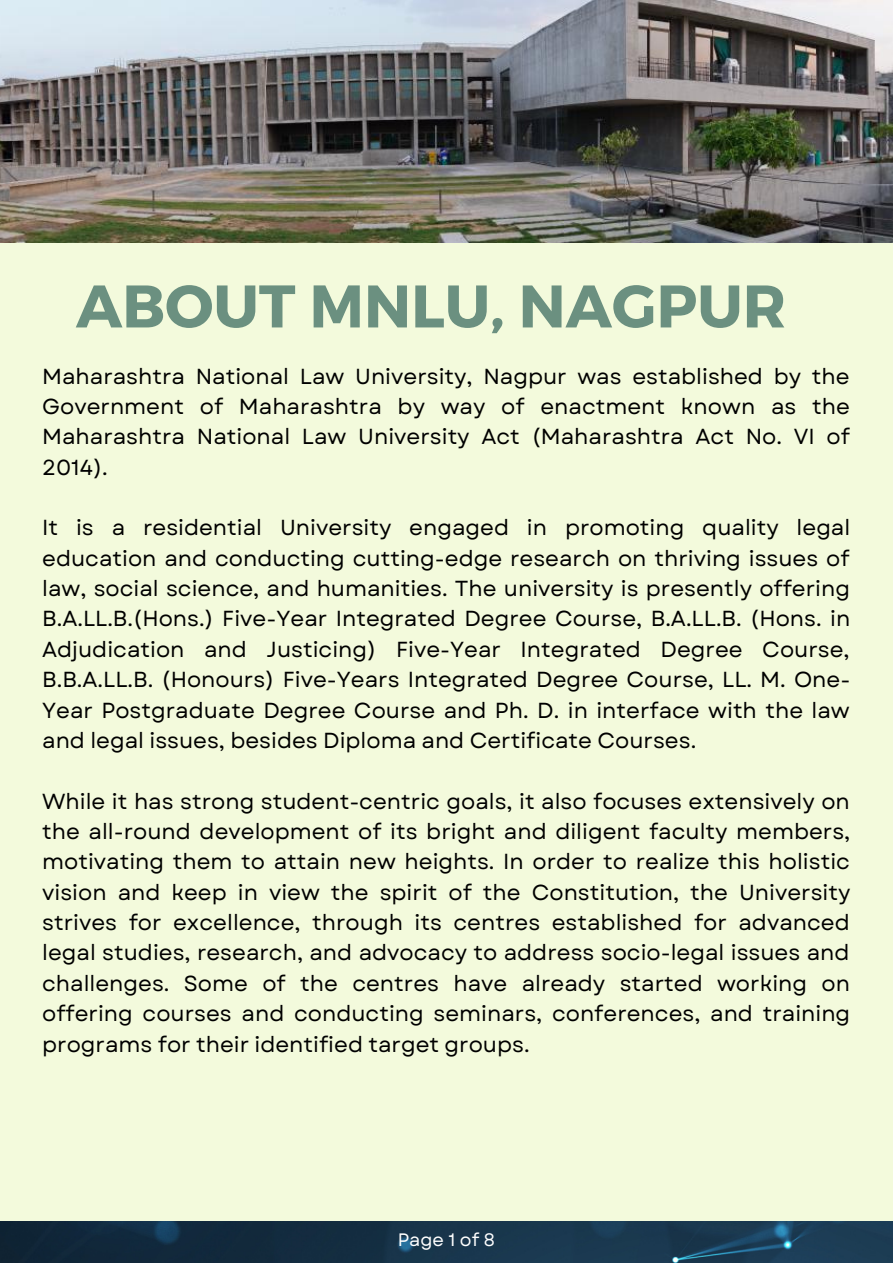
<style>
.page{position:relative;width:893px;height:1264px;background:#fff}
.page>*{position:absolute;margin:0;border:0;box-sizing:border-box;transform-origin:0 0}
.t1{font:700 60px "Montserrat";color:#6b9080}
.t2{font:21.75px/30.3px "Garet";color:#000;text-align:justify}
.t3{font:18px "Garet";color:#fff}
</style>
<div class="page">
<img style="left:0;top:1220px;width:892px;height:42px">
<div style="left:0;top:0;width:892px;height:1220px;background:#f3fadc"></div>
<img style="left:0;top:0;width:892px;height:243px">
<h1 class="t1" style="left:76px;top:267px;width:711px">ABOUT MNLU, NAGPUR</h1>
<p class="t2" style="left:42px;top:361px;width:809px">Maharashtra National Law University, Nagpur was established by the Government of Maharashtra by way of enactment known as the Maharashtra National Law University Act (Maharashtra Act No. VI of 2014).</p>
<p class="t2" style="left:42px;top:512px;width:809px">It is a residential University engaged in promoting quality legal education and conducting cutting-edge research on thriving issues of law, social science, and humanities. The university is presently offering B.A.LL.B.(Hons.) Five-Year Integrated Degree Course, B.A.LL.B. (Hons. in Adjudication and Justicing) Five-Year Integrated Degree Course, B.B.A.LL.B. (Honours) Five-Years Integrated Degree Course, LL. M. One-Year Postgraduate Degree Course and Ph. D. in interface with the law and legal issues, besides Diploma and Certificate Courses.</p>
<p class="t2" style="left:42px;top:786px;width:809px">While it has strong student-centric goals, it also focuses extensively on the all-round development of its bright and diligent faculty members, motivating them to attain new heights. In order to realize this holistic vision and keep in view the spirit of the Constitution, the University strives for excellence, through its centres established for advanced legal studies, research, and advocacy to address socio-legal issues and challenges. Some of the centres have already started working on offering courses and conducting seminars, conferences, and training programs for their identified target groups.</p>
<p class="t3" style="left:398px;top:1227px;width:99px">Page 1 of 8</p>
</div>
